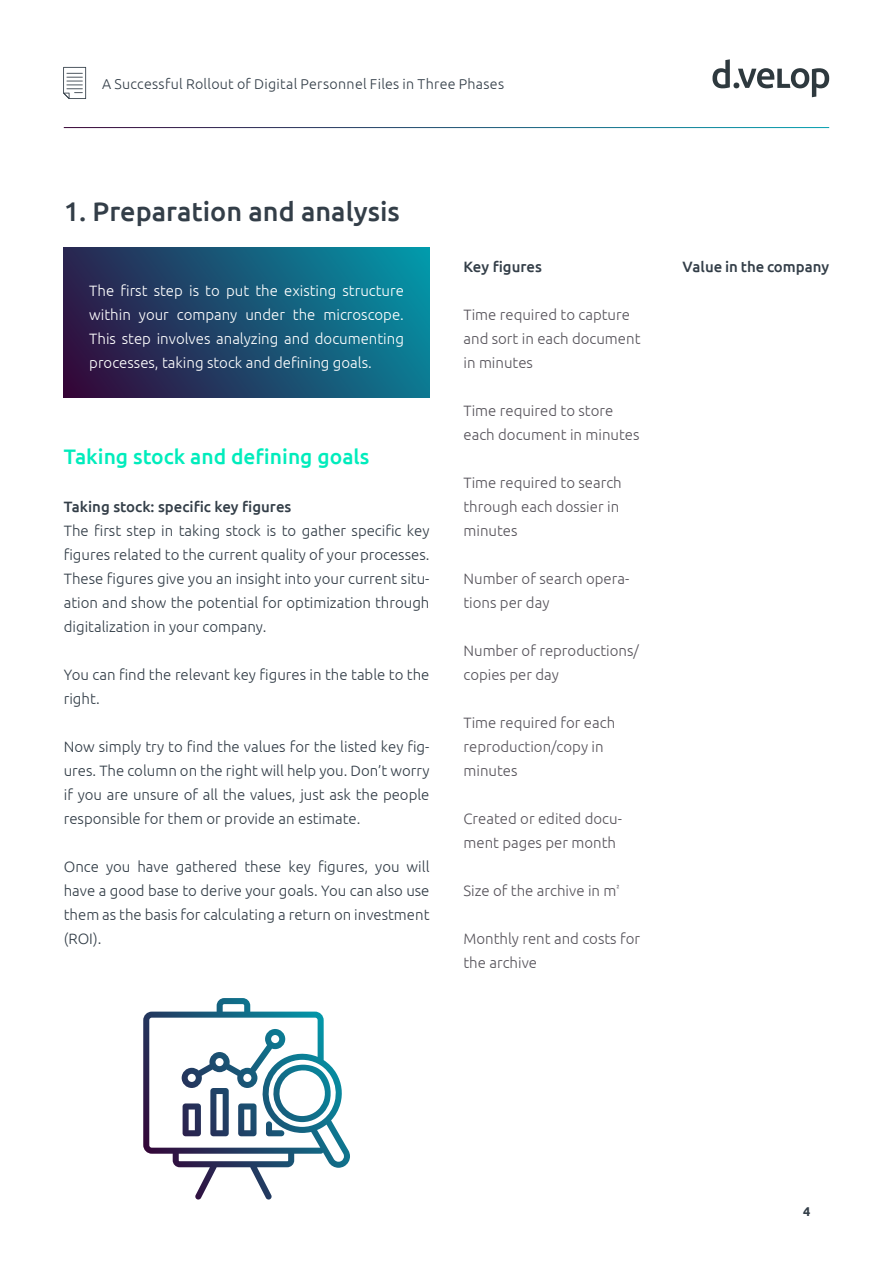
<style>
.page{position:relative;width:893px;height:1263px;background:#fff}
.page>*{position:absolute;margin:0;border:0;box-sizing:border-box;transform-origin:0 0}
.t1{font:500 27px "Ubuntu";color:#333e48}
.t2{font:500 21px "Ubuntu";color:#00ecbc}
.t3{font:300 15px/24px "Ubuntu";color:#333e48;text-align:justify}
.t4{font:300 15px/24px "Ubuntu";color:#57545b}
.t5{font:300 15px/24px "Ubuntu";color:#fff;text-align:justify}
.t6{font:500 15px "Ubuntu";color:#333e48}
.t7{font:300 14.25px "Ubuntu";letter-spacing:.02em;color:#333e48}
.t8{font:700 12.75px "Ubuntu";color:#333e48}
</style>
<div class="page">
<svg style="left:63px;top:67px;width:23px;height:32px"></svg>
<svg style="left:712px;top:59px;width:117px;height:38px"></svg>
<svg style="left:64px;top:248px;width:365px;height:149px;background:#1b4f70"></svg>
<svg style="left:143px;top:998px;width:207px;height:201px"></svg>
<p class="t7" style="left:102px;top:75px;width:404px">A Successful Rollout of Digital Personnel Files in Three Phases</p>
<h1 class="t1" style="left:64px;top:194px;width:338px">1. Preparation and analysis</h1>
<p class="t5" style="left:89px;top:278px;width:316px">The first step is to put the existing structure within your company under the microscope.<br>This step involves analyzing and documenting processes, taking stock and defining goals.</p>
<h2 class="t2" style="left:64px;top:443px;width:307px">Taking stock and defining goals</h2>
<p class="t6" style="left:64px;top:497px;width:229px">Taking stock: specific key figures</p>
<p class="t3" style="left:64px;top:518px;width:367px">The first step in taking stock is to gather specific key figures related to the current quality of your processes.<br>These figures give you an insight into your current situ&shy;ation and show the potential for optimization through digitalization in your company.</p>
<p class="t3" style="left:64px;top:662px;width:367px">You can find the relevant key figures in the table to the right.</p>
<p class="t3" style="left:64px;top:734px;width:367px">Now simply try to find the values for the listed key fig&shy;ures. The column on the right will help you. Don’t worry if you are unsure of all the values, just ask the people responsible for them or provide an estimate.</p>
<p class="t3" style="left:64px;top:854px;width:367px">Once you have gathered these key figures, you will have a good base to derive your goals. You can also use them as the basis for calculating a return on investment (ROI).</p>
<p class="t6" style="left:463px;top:257px;width:80px">Key figures</p>
<p class="t4" style="left:463px;top:302px;width:178px">Time required to capture and sort in each document in minutes</p>
<p class="t4" style="left:463px;top:398px;width:178px">Time required to store each document in minutes</p>
<p class="t4" style="left:463px;top:470px;width:160px">Time required to search through each dossier in minutes</p>
<p class="t4" style="left:463px;top:566px;width:167px">Number of search opera&shy;tions per day</p>
<p class="t4" style="left:463px;top:638px;width:177px">Number of reproductions/ copies per day</p>
<p class="t4" style="left:463px;top:710px;width:153px">Time required for each reproduction/copy in minutes</p>
<p class="t4" style="left:463px;top:806px;width:160px">Created or edited docu&shy;ment pages per month</p>
<p class="t4" style="left:463px;top:878px;width:158px">Size of the archive in m<sup>²</sup></p>
<p class="t4" style="left:463px;top:926px;width:178px">Monthly rent and costs for the archive</p>
<p class="t6" style="left:683px;top:257px;width:148px">Value in the company</p>
<p class="t8" style="left:803px;top:1203px;width:9px">4</p>
</div>
